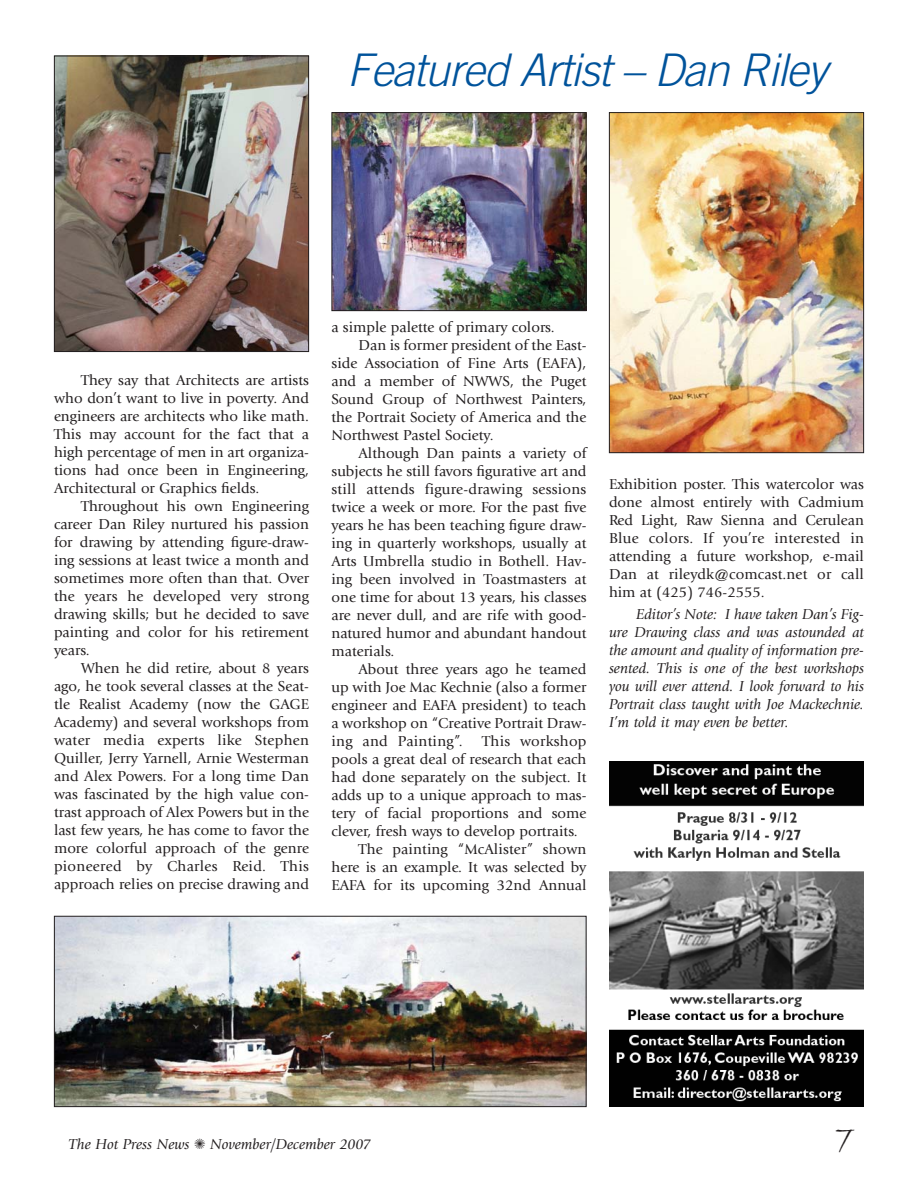
<style>
.page{position:relative;width:918px;height:1188px;background:#fff}
.page>*{position:absolute;margin:0;border:0;box-sizing:border-box;transform-origin:0 0}
.t1{font:italic 300 45px "Trade Gothic";color:#00539b}
.t2{font:27px "Fine Hand Plain";color:#231f20}
.t3{font:15px/18px "Giovanni";color:#231f20;text-align:justify}
.t4{font:italic 15px/18px "Giovanni";color:#231f20;text-align:justify}
</style>
<div class="page">
<img style="left:609px;top:762px;width:255px;height:345px">
<img style="left:334px;top:114px;width:250px;height:195px">
<div style="left:332px;top:112px;width:254px;height:199px;border:1px solid #231f20"></div>
<img style="left:611px;top:114px;width:251px;height:337px">
<div style="left:609px;top:112px;width:255px;height:341px;border:1px solid #231f20"></div>
<img style="left:56px;top:58px;width:251px;height:292px">
<div style="left:54px;top:56px;width:255px;height:296px;border:1px solid #231f20"></div>
<img style="left:56px;top:918px;width:528px;height:187px">
<div style="left:54px;top:916px;width:532px;height:191px;border:1px solid #231f20"></div>
<h1 class="t1" style="left:347px;top:54px;width:491px">Featured Artist– Dan Riley</h1>
<p class="t3" style="left:54px;top:372px;width:257px;text-indent:27px">They say that Architects are artists who don’t want to live in poverty. And engineers are architects who like math.<br>This may account for the fact that a high percentage of men in art organiza&shy;tions had once been in Engineering, Architectural or Graphics fields.</p>
<p class="t3" style="left:54px;top:498px;width:257px;text-indent:27px">Throughout his own Engineering career Dan Riley nurtured his passion for drawing by attending figure-draw&shy;ing sessions at least twice a month and sometimes more often than that. Over the years he developed very strong drawing skills; but he decided to save painting and color for his retirement years.</p>
<p class="t3" style="left:54px;top:660px;width:257px;text-indent:27px">When he did retire, about 8 years ago, he took several classes at the Seat&shy;tle Realist Academy (now the GAGE Academy) and several workshops from water media experts like Stephen Quiller, Jerry Yarnell, Arnie Westerman and Alex Powers. For a long time Dan was fascinated by the high value con&shy;trast approach of Alex Powers but in the last few years, he has come to favor the more colorful approach of the genre pioneered by Charles Reid. This approach relies on precise drawing and</p>
<p class="t3" style="left:332px;top:319px;width:225px">a simple palette of primary colors.</p>
<p class="t3" style="left:358px;top:337px;width:230px">Dan is former president of the East-</p>
<p class="t3" style="left:332px;top:355px;width:257px">side Association of Fine Arts (EAFA),</p>
<p class="t3" style="left:332px;top:373px;width:257px">and a member of NWWS, the Puget</p>
<p class="t3" style="left:332px;top:391px;width:257px">Sound Group of Northwest Painters,</p>
<p class="t3" style="left:332px;top:409px;width:257px">the Portrait Society of America and the</p>
<p class="t3" style="left:332px;top:427px;width:164px">Northwest Pastel Society.</p>
<p class="t3" style="left:358px;top:445px;width:230px">Although Dan paints a variety of</p>
<p class="t3" style="left:332px;top:463px;width:257px">subjects he still favors figurative art and</p>
<p class="t3" style="left:332px;top:481px;width:256px">still attends figure-drawing sessions</p>
<p class="t3" style="left:332px;top:499px;width:257px">twice a week or more. For the past five</p>
<p class="t3" style="left:332px;top:517px;width:257px">years he has been teaching figure draw-</p>
<p class="t3" style="left:332px;top:535px;width:257px">ing in quarterly workshops, usually at</p>
<p class="t3" style="left:332px;top:553px;width:257px">Arts Umbrella studio in Bothell. Hav-</p>
<p class="t3" style="left:332px;top:571px;width:257px">ing been involved in Toastmasters at</p>
<p class="t3" style="left:332px;top:589px;width:257px">one time for about 13 years, his classes</p>
<p class="t3" style="left:332px;top:607px;width:257px">are never dull, and are rife with good-</p>
<p class="t3" style="left:332px;top:625px;width:257px">natured humor and abundant handout</p>
<p class="t3" style="left:332px;top:643px;width:65px">materials.</p>
<p class="t3" style="left:358px;top:661px;width:230px">About three years ago he teamed</p>
<p class="t3" style="left:332px;top:679px;width:257px">up with Joe Mac Kechnie (also a former</p>
<p class="t3" style="left:332px;top:697px;width:257px">engineer and EAFA president) to teach</p>
<p class="t3" style="left:332px;top:715px;width:257px">a workshop on “Creative Portrait Draw-</p>
<p class="t3" style="left:332px;top:733px;width:133px">ing and Painting”.</p>
<p class="t3" style="left:482px;top:733px;width:106px">This workshop</p>
<p class="t3" style="left:332px;top:751px;width:257px">pools a great deal of research that each</p>
<p class="t3" style="left:332px;top:769px;width:257px">had done separately on the subject. It</p>
<p class="t3" style="left:332px;top:787px;width:257px">adds up to a unique approach to mas-</p>
<p class="t3" style="left:332px;top:805px;width:257px">tery of facial proportions and some</p>
<p class="t3" style="left:332px;top:823px;width:248px">clever, fresh ways to develop portraits.</p>
<p class="t3" style="left:358px;top:841px;width:230px">The painting “McAlister” shown</p>
<p class="t3" style="left:332px;top:859px;width:257px">here is an example. It was selected by</p>
<p class="t3" style="left:332px;top:877px;width:257px">EAFA for its upcoming 32nd Annual</p>
<p class="t3" style="left:609px;top:476px;width:257px">Exhibition poster. This watercolor was done almost entirely with Cadmium Red Light, Raw Sienna and Cerulean Blue colors. If you’re interested in attending a future workshop, e-mail Dan at rileydk@comcast.net or call him at (425) 746-2555.</p>
<p class="t4" style="left:609px;top:607px;width:257px;text-indent:27px">Editor’s Note: I have taken Dan’s Fig&shy;ure Drawing class and was astounded at the amount and quality of information pre&shy;sented. This is one of the best workshops you will ever attend. I look forward to his Portrait class taught with Joe Mackechnie.<br>I’m told it may even be better.</p>
<p class="t4" style="left:69px;top:1136px;width:304px">The Hot Press News ✺ November/December 2007</p>
<h2 class="t2" style="left:835px;top:1124px;width:20px">7</h2>
</div>
